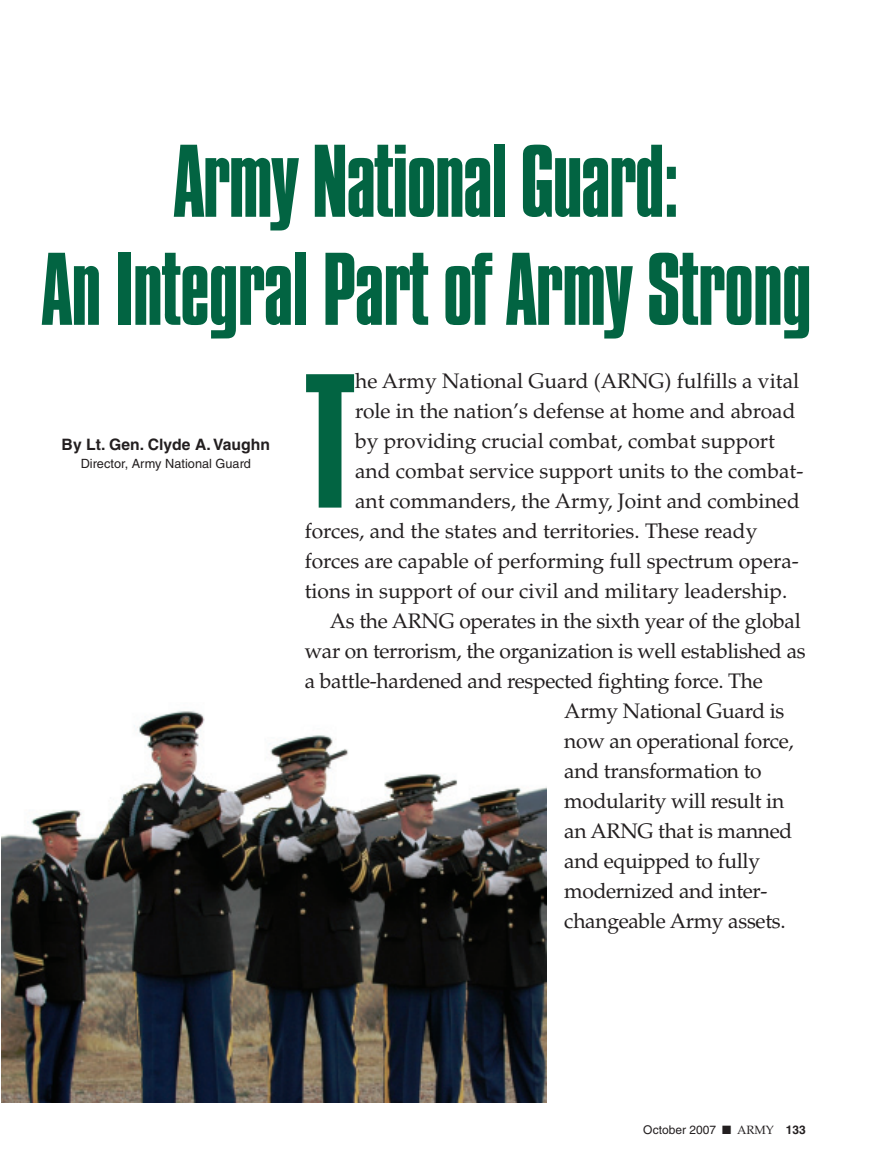
<style>
.page{position:relative;width:878px;height:1175px;background:#fff}
.page>*{position:absolute;margin:0;border:0;box-sizing:border-box;transform-origin:0 0}
.t1{font:199.95px "Compacta Plain";color:#026442}
.t2{font:108px/108px "Compacta Plain";letter-spacing:-.02em;color:#026442;text-align:center}
.t3{font:21px "Palatino";color:#231f20}
.t4{font:700 15.75px "Helvetica";color:#231f20}
.t5{font:12.75px "Helvetica";color:#231f20}
.t6{font:12px "Helvetica";color:#231f20}
.s1{font-family:"Palatino"}
.s2{font-weight:700}
</style>
<div class="page">
<img style="left:1px;top:710px;width:545px;height:393px">
<h2 class="t2" style="left:41px;top:137px;width:772px">Army National Guard:<br>An Integral Part of Army Strong</h2>
<p class="t4" style="left:62px;top:438px;width:210px">By Lt. Gen. Clyde A. Vaughn</p>
<p class="t5" style="left:81px;top:459px;width:172px">Director, Army National Guard</p>
<h1 class="t1" style="left:304px;top:374px;width:52px">T</h1>
<p class="t3" style="left:355px;top:372px;width:446px">he Army National Guard (ARNG) fulfills a vital</p>
<p class="t3" style="left:355px;top:402px;width:442px">role in the nation’s defense at home and abroad</p>
<p class="t3" style="left:355px;top:432px;width:421px">by providing crucial combat, combat support</p>
<p class="t3" style="left:355px;top:462px;width:450px">and combat service support units to the combat-</p>
<p class="t3" style="left:355px;top:492px;width:446px">ant commanders, the Army, Joint and combined</p>
<p class="t3" style="left:304px;top:522px;width:454px">forces, and the states and territories. These ready</p>
<p class="t3" style="left:304px;top:552px;width:495px">forces are capable of performing full spectrum opera-</p>
<p class="t3" style="left:304px;top:582px;width:484px">tions in support of our civil and military leadership.</p>
<p class="t3" style="left:330px;top:612px;width:472px">As the ARNG operates in the sixth year of the global</p>
<p class="t3" style="left:304px;top:642px;width:502px">war on terrorism, the organization is well established as</p>
<p class="t3" style="left:304px;top:672px;width:459px">a battle-hardened and respected fighting force. The</p>
<p class="t3" style="left:564px;top:702px;width:222px">Army National Guard is</p>
<p class="t3" style="left:564px;top:732px;width:231px">now an operational force,</p>
<p class="t3" style="left:564px;top:762px;width:199px">and transformation to</p>
<p class="t3" style="left:564px;top:792px;width:221px">modularity will result in</p>
<p class="t3" style="left:564px;top:822px;width:230px">an ARNG that is manned</p>
<p class="t3" style="left:564px;top:852px;width:197px">and equipped to fully</p>
<p class="t3" style="left:564px;top:882px;width:205px">modernized and inter-</p>
<p class="t3" style="left:564px;top:912px;width:223px">changeable Army assets.</p>
<p class="t6" style="left:643px;top:1125px;width:164px">October 2007 ■ <span class="s1">ARMY</span> <span class="s2">133</span></p>
</div>
